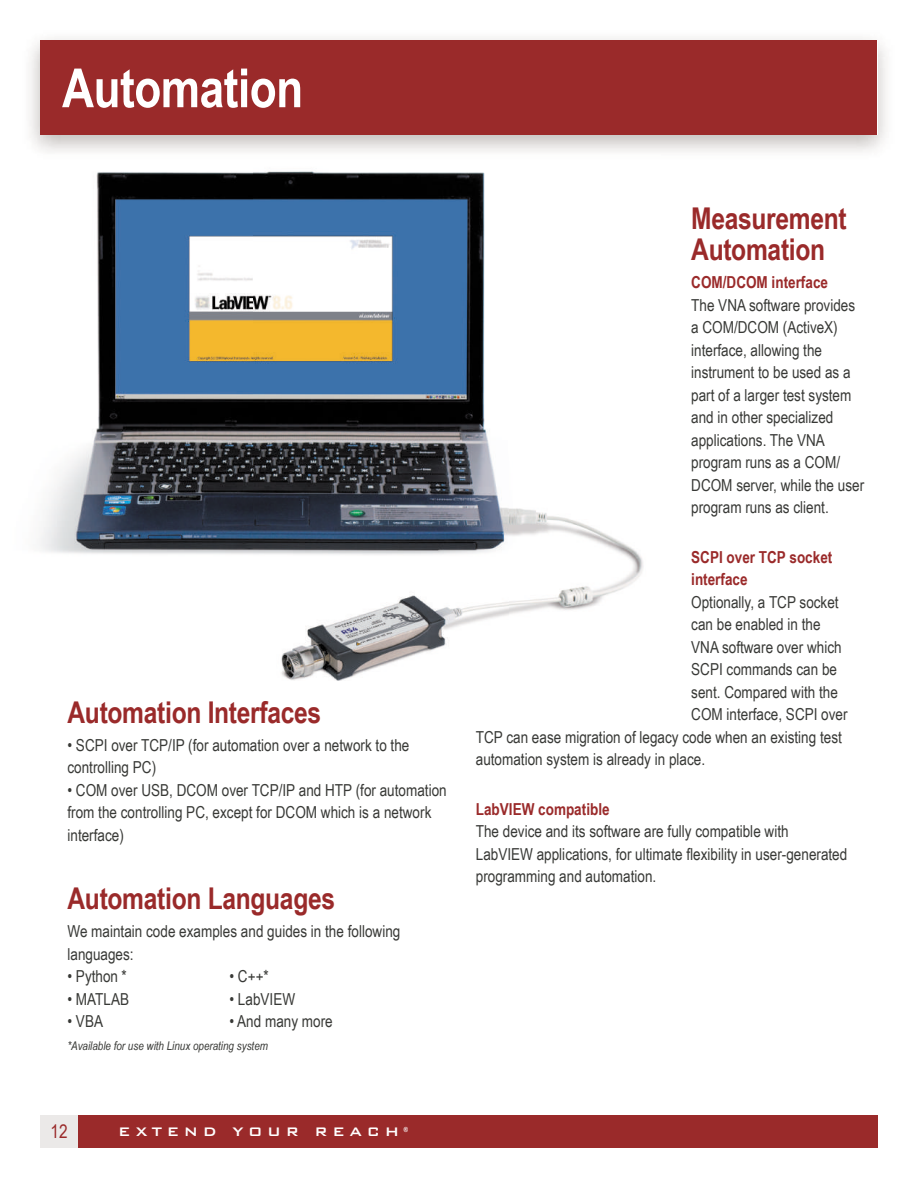
<style>
.page{position:relative;width:918px;height:1188px;background:#fff}
.page>*{position:absolute;margin:0;border:0;box-sizing:border-box;transform-origin:0 0}
.t1{font:700 54px "Arial Narrow";letter-spacing:-.01em;color:#fff}
.t2{font:700 30px/31.5px "Arial Narrow";letter-spacing:-.01em;color:#9a2a2a}
.t3{font:18.75px "Arial Narrow";color:#9a2a2a}
.t4{font:16.5px/22.5px "Arial Narrow";color:#383936}
.t5{font:700 16.5px/22.5px "Arial Narrow";color:#9a2a2a}
.t6{font:500 16.5px "Bank Gothic";letter-spacing:.28em;color:#fff}
.t7{font:italic 12px "Arial Narrow";color:#383936}
.t8{font:700 7.05px "Arial Narrow";color:#fff}
</style>
<div class="page">
<div style="left:40px;top:1115px;width:38px;height:33px;background:#ebe9e8"></div>
<div style="left:40px;top:40px;width:838px;height:95px;background:#9a2a2a"></div>
<div style="left:78px;top:1115px;width:800px;height:33px;background:#9a2a2a"></div>
<img style="left:40px;top:172px;width:214px;height:382px">
<img style="left:254px;top:171px;width:389px;height:510px">
<h1 class="t1" style="left:62px;top:47px;width:243px">Automation</h1>
<h2 class="t2" style="left:68px;top:695px;width:255px">Automation Interfaces</h2>
<p class="t4" style="left:68px;top:733px;width:343px">• SCPI over TCP/IP (for automation over a network to the controlling PC)</p>
<p class="t4" style="left:68px;top:778px;width:381px">• COM over USB, DCOM over TCP/IP and HTP (for automation from the controlling PC, except for DCOM which is a network interface)</p>
<h2 class="t2" style="left:68px;top:882px;width:269px">Automation Languages</h2>
<p class="t4" style="left:68px;top:920px;width:334px">We maintain code examples and guides in the following languages:</p>
<p class="t4" style="left:68px;top:965px;width:61px">• Python *</p>
<p class="t4" style="left:230px;top:965px;width:41px">• C++*</p>
<p class="t4" style="left:68px;top:987px;width:63px">• MATLAB</p>
<p class="t4" style="left:230px;top:987px;width:67px">• LabVIEW</p>
<p class="t4" style="left:68px;top:1010px;width:37px">• VBA</p>
<p class="t4" style="left:230px;top:1010px;width:105px">• And many more</p>
<p class="t7" style="left:68px;top:1037px;width:202px">*Available for use with Linux operating system</p>
<p class="t3" style="left:51px;top:1117px;width:19px">12</p>
<p class="t6" style="left:118px;top:1119px;width:282px">EXTEND YOUR REACH</p>
<p class="t8" style="left:404px;top:1124px;width:6px">®</p>
<h2 class="t2" style="left:691px;top:201px;width:157px">Measurement<br>Automation</h2>
<p class="t5" style="left:691px;top:270px;width:138px">COM/DCOM interface</p>
<p class="t4" style="left:691px;top:293px;width:174px">The VNA software provides a COM/DCOM (ActiveX) interface, allowing the instrument to be used as a part of a larger test system and in other specialized applications. The VNA program runs as a COM/<br>DCOM server, while the user program runs as client.</p>
<p class="t5" style="left:691px;top:545px;width:143px">SCPI over TCP socket interface</p>
<p class="t4" style="left:691px;top:590px;width:149px">Optionally, a TCP socket</p>
<p class="t4" style="left:691px;top:613px;width:131px">can be enabled in the</p>
<p class="t4" style="left:691px;top:635px;width:152px">VNA software over which</p>
<p class="t4" style="left:691px;top:658px;width:147px">SCPI commands can be</p>
<p class="t4" style="left:691px;top:680px;width:148px">sent. Compared with the</p>
<p class="t4" style="left:691px;top:703px;width:158px">COM interface, SCPI over</p>
<p class="t4" style="left:476px;top:725px;width:368px">TCP can ease migration of legacy code when an existing test</p>
<p class="t4" style="left:476px;top:748px;width:231px">automation system is already in place.</p>
<p class="t5" style="left:476px;top:797px;width:135px">LabVIEW compatible</p>
<p class="t4" style="left:476px;top:820px;width:373px">The device and its software are fully compatible with<br>LabVIEW applications, for ultimate flexibility in user-generated programming and automation.</p>
</div>
